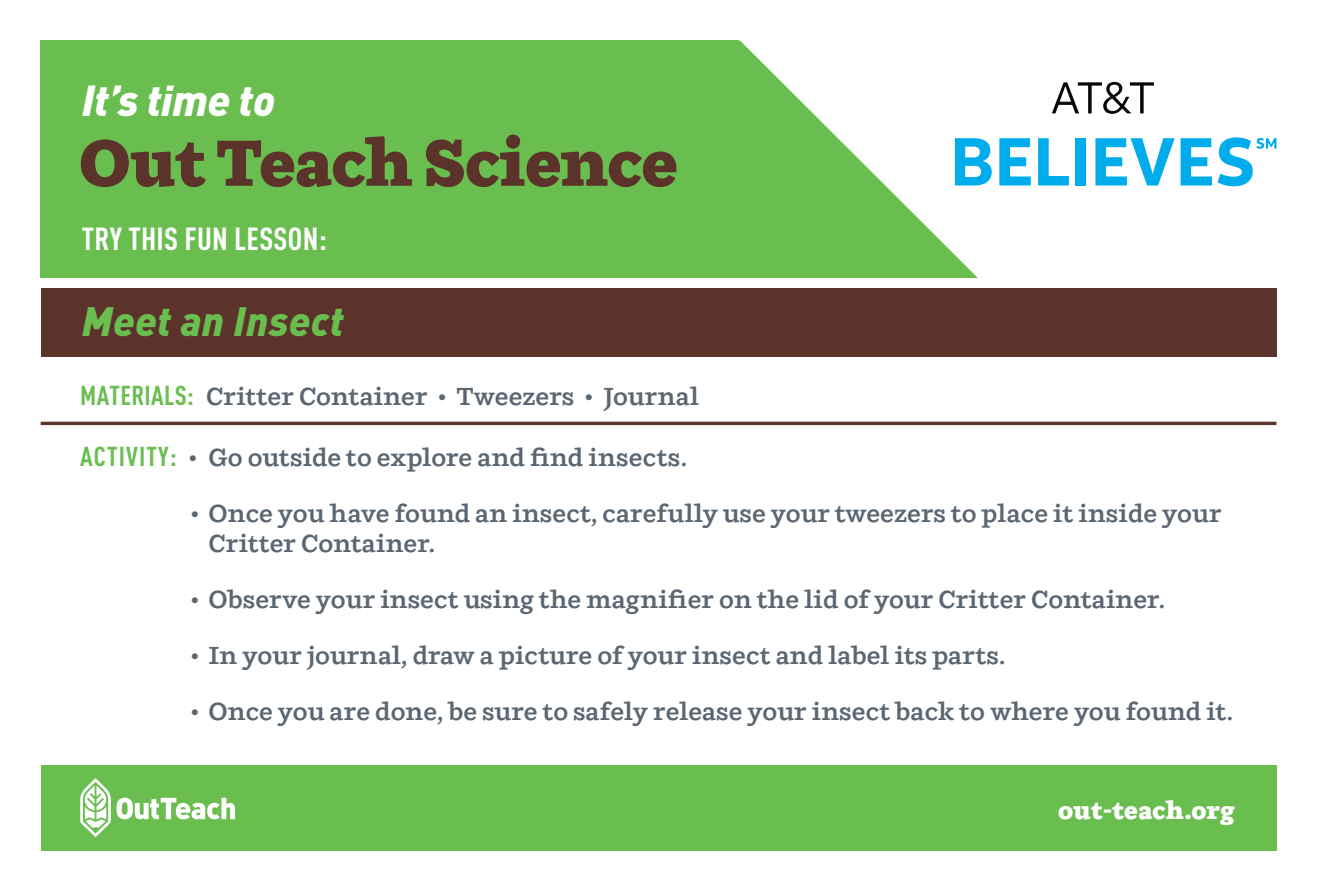
<style>
.page{position:relative;width:1317px;height:891px;background:#fff}
.page>*{position:absolute;margin:0;border:0;box-sizing:border-box;transform-origin:0 0}
.t1{font:800 65.25px "Ulises";letter-spacing:-.01em;color:#5b332a}
.t2{font:italic 900 42.75px "DINOT";letter-spacing:-.01em;color:#fff}
.t3{font:italic 900 40.5px "DINOT";letter-spacing:.01em;color:#6abe50}
.t4{font:700 31.5px "DIN Cond";letter-spacing:.01em;color:#fff}
.t5{font:600 24.75px "Ulises";color:#5a6671}
.t6{font:800 24.75px "Ulises";letter-spacing:.01em;color:#fff}
.s1{font-family:"DIN Cond";font-weight:700;font-size:27px;color:#6abe50}
.s2{font-size:22.5px}
</style>
<div class="page">
<div style="left:40px;top:40px;width:1230px;height:238px;background:#6abe50"></div>
<div style="left:40px;top:765px;width:1236px;height:85px;background:#6abe50"></div>
<svg style="left:80px;top:778px;width:155px;height:59px"></svg>
<hr style="left:42px;top:422px;width:1232px;height:3px;background:#5b332a">
<svg style="left:738px;top:40px;width:539px;height:238px;fill:#fff"></svg>
<div style="left:40px;top:289px;width:1236px;height:68px;background:#5b332a"></div>
<svg style="left:954px;top:138px;width:37px;height:47px;background:#46c2f0"></svg>
<svg style="left:999px;top:138px;width:31px;height:47px"></svg>
<svg style="left:1038px;top:138px;width:30px;height:47px"></svg>
<div style="left:1075px;top:138px;width:10px;height:47px;background:#00aceb"></div>
<svg style="left:1095px;top:138px;width:79px;height:47px;background:#7bd4f4"></svg>
<svg style="left:1180px;top:138px;width:31px;height:47px"></svg>
<svg style="left:1217px;top:137px;width:59px;height:49px;background:#9ddff7"></svg>
<svg style="left:1051px;top:82px;width:102px;height:32px;background:#bab9b8"></svg>
<p class="t2" style="left:82px;top:67px;width:195px">It’s time to</p>
<p class="t1" style="left:79px;top:122px;width:600px">Out Teach Science</p>
<p class="t4" style="left:82px;top:220px;width:247px">TRY THIS FUN LESSON:</p>
<p class="t3" style="left:82px;top:289px;width:263px">Meet an Insect</p>
<p class="t5" style="left:80px;top:382px;width:620px"><span class="s1">MATERIALS:</span> Critter Container <span class="s2">•</span> Tweezers <span class="s2">•</span> Journal</p>
<p class="t5" style="left:80px;top:443px;width:608px"><span class="s1">ACTIVITY:</span> <span class="s2">•</span> Go outside to explore and find insects.</p>
<p class="t5" style="left:190px;top:499px;width:1032px"><span class="s2">•</span> Once you have found an insect, carefully use your tweezers to place it inside your</p>
<p class="t5" style="left:208px;top:528px;width:228px">Critter Container.</p>
<p class="t5" style="left:190px;top:585px;width:975px"><span class="s2">•</span> Observe your insect using the magnifier on the lid of your Critter Container.</p>
<p class="t5" style="left:190px;top:641px;width:816px"><span class="s2">•</span> In your journal, draw a picture of your insect and label its parts.</p>
<p class="t5" style="left:190px;top:697px;width:1043px"><span class="s2">•</span> Once you are done, be sure to safely release your insect back to where you found it.</p>
<p class="t6" style="left:1058px;top:795px;width:178px">out-teach.org</p>
</div>
